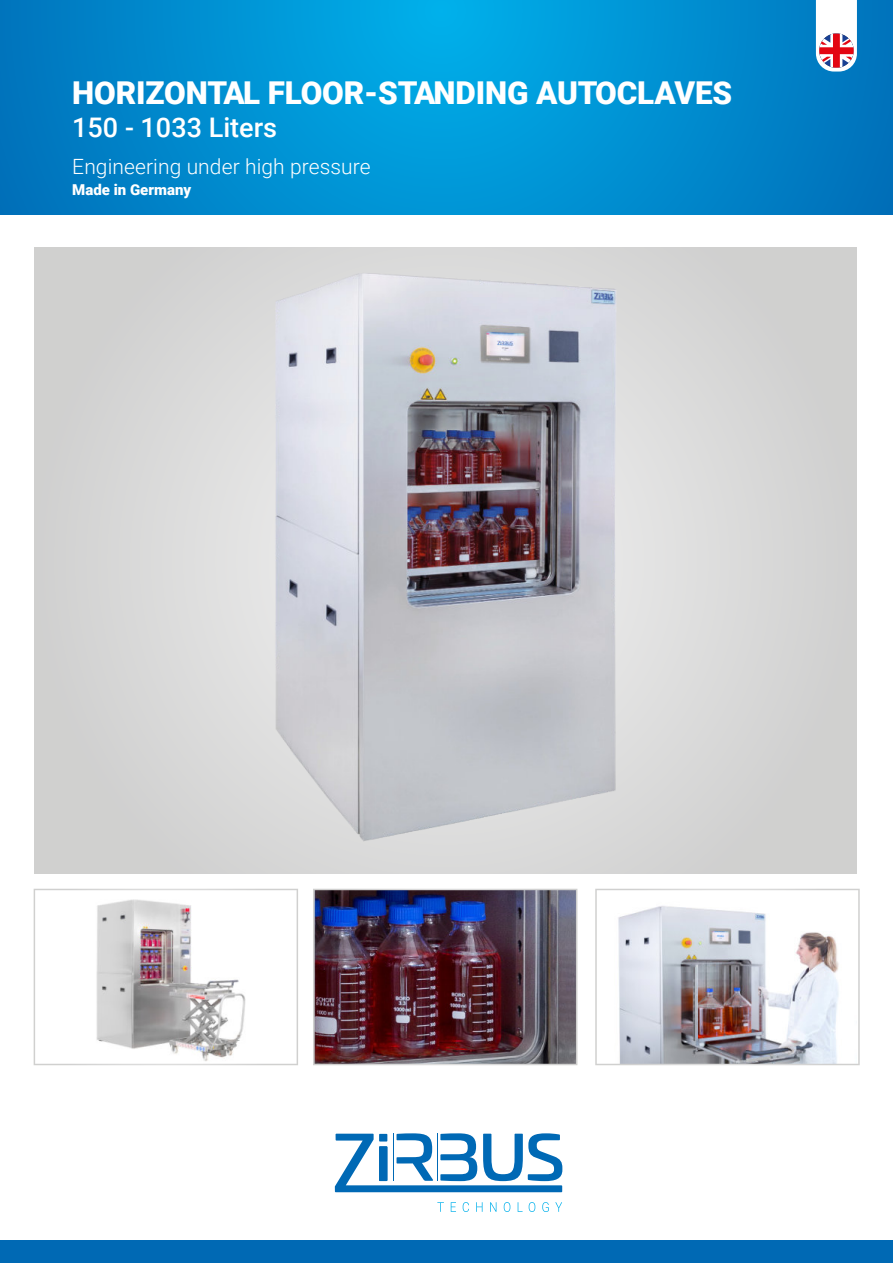
<style>
.page{position:relative;width:893px;height:1263px;background:#fff}
.page>*{position:absolute;margin:0;border:0;box-sizing:border-box;transform-origin:0 0}
.t1{font:900 31.5px "Roboto";letter-spacing:-.005em;color:#fff}
.t2{font:500 27px "Roboto";color:#fff}
.t3{font:300 21px "Roboto";letter-spacing:.005em;color:#fff}
.t4{font:900 15px "Roboto";color:#fff}
</style>
<div class="page">
<svg style="left:0;top:0;width:893px;height:214px;background:#008dcf"></svg>
<svg style="left:816px;top:0;width:41px;height:72px"></svg>
<svg style="left:34px;top:889px;width:264px;height:176px"></svg>
<div style="left:0;top:1240px;width:893px;height:23px;background:#0069b4"></div>
<svg style="left:335px;top:1133px;width:227px;height:59px"></svg>
<div style="left:379px;top:1146px;width:8px;height:35px;background:#0069b5"></div>
<div style="left:379px;top:1134px;width:8px;height:7px;background:#0069b5"></div>
<svg style="left:437px;top:1202px;width:125px;height:10px"></svg>
<hr style="left:394px;top:1133px;width:1px;height:48px;background:#0069b5">
<hr style="left:437px;top:1133px;width:1px;height:48px;background:#0069b5">
<div style="left:34px;top:247px;width:822px;height:627px;background:#d3d3d3"></div>
<img style="left:203px;top:201px;width:481px;height:692px">
<img style="left:313px;top:889px;width:264px;height:176px">
<img style="left:595px;top:889px;width:265px;height:176px">
<p class="t1" style="left:72px;top:81px;width:662px">HORIZONTAL FLOOR-STANDING AUTOCLAVES</p>
<p class="t2" style="left:72px;top:116px;width:206px">150 - 1033 Liters</p>
<p class="t3" style="left:72px;top:158px;width:300px">Engineering under high pressure</p>
<p class="t4" style="left:72px;top:184px;width:120px">Made in Germany</p>
</div>
